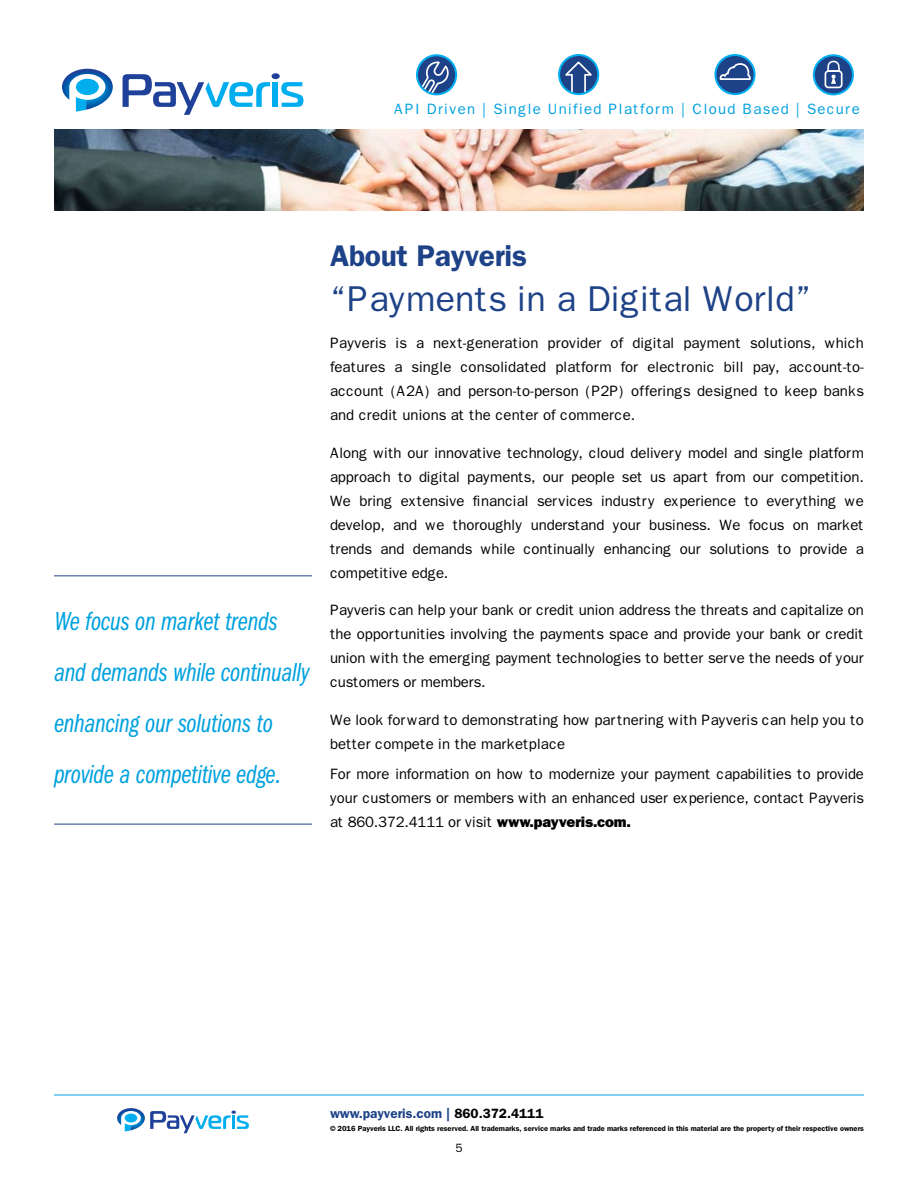
<style>
.page{position:relative;width:918px;height:1188px;background:#fff}
.page>*{position:absolute;margin:0;border:0;box-sizing:border-box;transform-origin:0 0}
.t1{font:36px "Franklin Gothic";color:#1e4287}
.t2{font:600 30px "Franklin Gothic";letter-spacing:-.01em;color:#1e4287}
.t3{font:27px/51px "Franklin Gothic Book Cmpr Ital";letter-spacing:-.01em;color:#00a1df}
.t4{font:15px/24px "Franklin Gothic";letter-spacing:-.01em;color:#000;text-align:justify}
.t5{font:15px "Franklin Gothic";letter-spacing:.08em;color:#00a1df}
.t6{font:600 13.5px "Franklin Gothic";color:#1e4287}
.t7{font:12px "Franklin Gothic";color:#000}
.t8{font:600 7.5px "Franklin Gothic";color:#000}
.s1{font-weight:800}
.s2{color:#000}
</style>
<div class="page">
<hr style="left:54px;top:1095px;width:810px;height:1px;background:#00a1df">
<svg style="left:117px;top:1108px;width:132px;height:25px"></svg>
<div style="left:273px;top:82px;width:5px;height:25px;background:#00aeef"></div>
<svg style="left:281px;top:82px;width:22px;height:25px"></svg>
<svg style="left:123px;top:74px;width:147px;height:41px"></svg>
<svg style="left:62px;top:69px;width:51px;height:43px"></svg>
<div style="left:272px;top:73px;width:8px;height:6px;background:#20419a;border-radius:50%"></div>
<svg style="left:417px;top:55px;width:39px;height:39px"></svg>
<svg style="left:417px;top:60px;width:32px;height:34px"></svg>
<div style="left:416px;top:54px;width:41px;height:41px;border:2px solid #00aeef;border-radius:50%"></div>
<svg style="left:559px;top:55px;width:39px;height:39px"></svg>
<svg style="left:562px;top:60px;width:31px;height:34px"></svg>
<div style="left:558px;top:54px;width:41px;height:41px;border:2px solid #00aeef;border-radius:50%"></div>
<svg style="left:715px;top:55px;width:40px;height:39px"></svg>
<svg style="left:719px;top:62px;width:33px;height:19px"></svg>
<div style="left:714px;top:54px;width:42px;height:41px;border:2px solid #00aeef;border-radius:50%"></div>
<svg style="left:814px;top:55px;width:39px;height:39px"></svg>
<div style="left:825px;top:70px;width:18px;height:18px;border:2px solid #fff;border-radius:3px"></div>
<svg style="left:826px;top:60px;width:16px;height:24px"></svg>
<div style="left:813px;top:54px;width:41px;height:41px;border:2px solid #00aeef;border-radius:50%"></div>
<img style="left:54px;top:130px;width:810px;height:81px">
<hr style="left:54px;top:575px;width:258px;height:1px;background:#1e4287">
<hr style="left:54px;top:824px;width:258px;height:1px;background:#1e4287">
<p class="t5" style="left:394px;top:104px;width:467px">API Driven | Single Unified Platform | Cloud Based | Secure</p>
<h3 class="t3" style="left:54px;top:598px;width:257px">We focus on market trends and demands while continually enhancing our solutions to provide a competitive edge.</h3>
<h2 class="t2" style="left:330px;top:245px;width:199px">About Payveris</h2>
<h1 class="t1" style="left:330px;top:286px;width:484px">“Payments in a Digital World”</h1>
<p class="t4" style="left:330px;top:332px;width:536px">Payveris is a next-generation provider of digital payment solutions, which features a single consolidated platform for electronic bill pay, account-to&shy;account (A2A) and person-to-person (P2P) offerings designed to keep banks and credit unions at the center of commerce.</p>
<p class="t4" style="left:330px;top:442px;width:536px">Along with our innovative technology, cloud delivery model and single platform approach to digital payments, our people set us apart from our competition.<br>We bring extensive financial services industry experience to everything we develop, and we thoroughly understand your business. We focus on market trends and demands while continually enhancing our solutions to provide a competitive edge.</p>
<p class="t4" style="left:330px;top:599px;width:536px">Payveris can help your bank or credit union address the threats and capitalize on the opportunities involving the payments space and provide your bank or credit union with the emerging payment technologies to better serve the needs of your customers or members.</p>
<p class="t4" style="left:330px;top:709px;width:536px">We look forward to demonstrating how partnering with Payveris can help you to better compete in the marketplace</p>
<p class="t4" style="left:330px;top:763px;width:536px">For more information on how to modernize your payment capabilities to provide your customers or members with an enhanced user experience, contact Payveris at 860.372.4111 or visit <span class="s1">www.payveris.com.</span></p>
<p class="t6" style="left:330px;top:1108px;width:215px">www.payveris.com | <span class="s2">860.372.4111</span></p>
<p class="t8" style="left:330px;top:1126px;width:536px">© 2016 Payveris LLC. All rights reserved. All trademarks, service marks and trade marks referenced in this material are the property of their respective owners</p>
<p class="t7" style="left:455px;top:1144px;width:9px">5</p>
</div>
